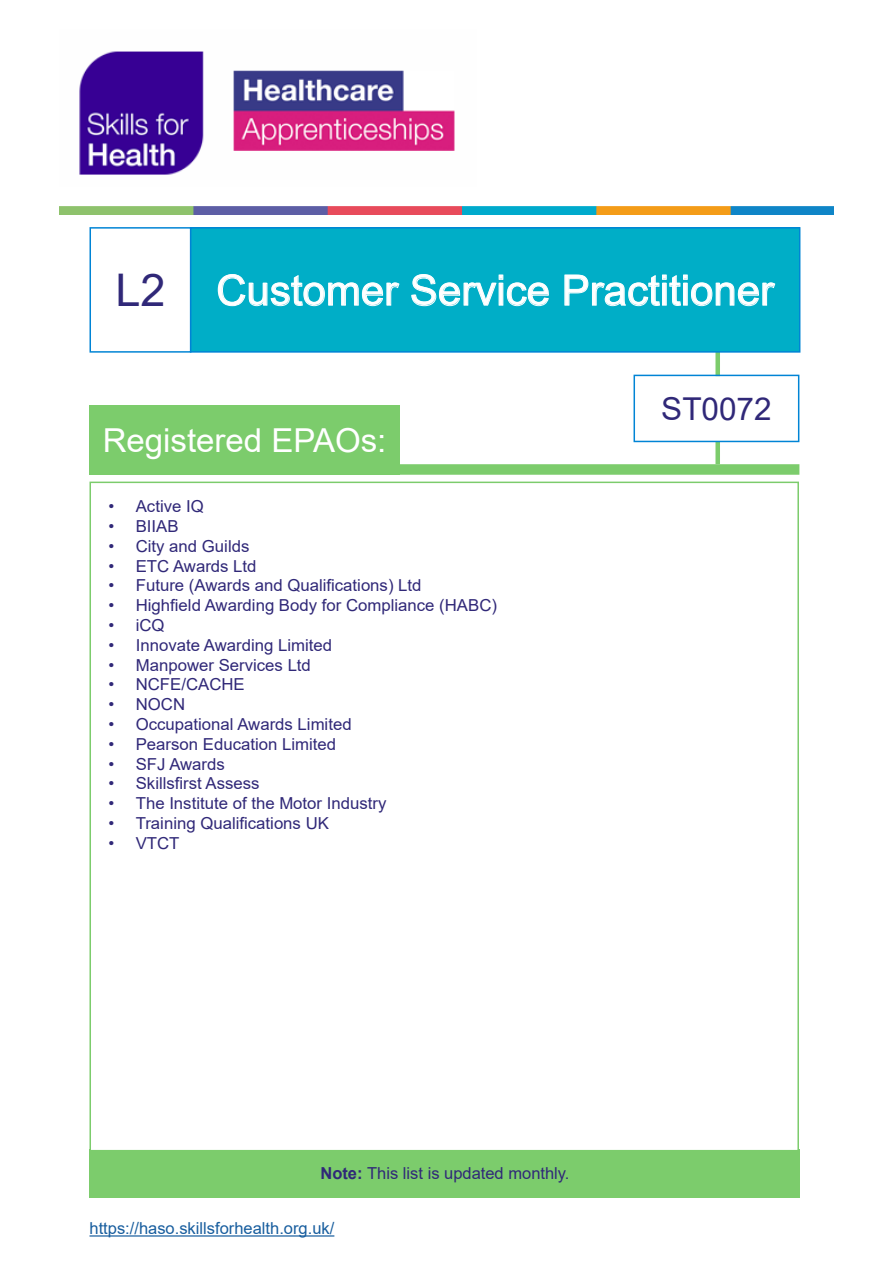
<style>
.page{position:relative;width:893px;height:1263px;background:#fff}
.page>*{position:absolute;margin:0;border:0;box-sizing:border-box;transform-origin:0 0}
.t1{font:45px "Arial";color:#302878}
.t2{font:42px "Arial";color:#fff}
.t3{font:33px "Arial";color:#fff}
.t4{font:31.5px "Arial";color:#302878}
.Body_text{font:16.5px "Arial";color:#302878}
.Heading_three_HASO{font:16.5px "Arial";color:#175d9e}
.s1{font-weight:700}
</style>
<div class="page">
<img style="left:79px;top:51px;width:376px;height:124px">
<img style="left:60px;top:207px;width:773px;height:7px">
<div style="left:89px;top:1149px;width:711px;height:48px;background:#7ccc6c"></div>
<div style="left:400px;top:464px;width:399px;height:11px;background:#7ccc6c"></div>
<div style="left:715px;top:352px;width:5px;height:24px;background:#7ccc6c"></div>
<div style="left:715px;top:442px;width:5px;height:22px;background:#7ccc6c"></div>
<div style="left:633px;top:375px;width:166px;height:67px;border:2px solid #0084d5"></div>
<div style="left:89px;top:227px;width:102px;height:126px;border:2px solid #0084d5"></div>
<div style="left:89px;top:405px;width:311px;height:70px;background:#7ccc6c"></div>
<div style="left:191px;top:228px;width:609px;height:124px;background:#00aec7"></div>
<svg style="left:218px;top:274px;width:182px;height:32px"></svg>
<svg style="left:411px;top:274px;width:138px;height:32px"></svg>
<svg style="left:564px;top:274px;width:211px;height:32px"></svg>
<div style="left:190px;top:227px;width:610px;height:126px;border:2px solid #0084d5"></div>
<hr style="left:89px;top:1235px;width:245px;height:1px;background:#175d9e">
<p class="t1" style="left:115px;top:259px;width:52px">L2</p>
<p class="t2" style="left:216px;top:261px;width:559px">Customer Service Practitioner</p>
<p class="t4" style="left:661px;top:387px;width:112px">ST0072</p>
<p class="t3" style="left:103px;top:418px;width:285px">Registered EPAOs:</p>
<p class="Body_text" style="left:108px;top:495px;width:97px">• Active IQ</p>
<p class="Body_text" style="left:108px;top:515px;width:72px">• BIIAB</p>
<p class="Body_text" style="left:108px;top:534px;width:143px">• City and Guilds</p>
<p class="Body_text" style="left:108px;top:554px;width:150px">• ETC Awards Ltd</p>
<p class="Body_text" style="left:108px;top:574px;width:315px">• Future (Awards and Qualifications) Ltd</p>
<p class="Body_text" style="left:108px;top:594px;width:390px">• Highfield Awarding Body for Compliance (HABC)</p>
<p class="Body_text" style="left:108px;top:614px;width:58px">• iCQ</p>
<p class="Body_text" style="left:108px;top:633px;width:225px">• Innovate Awarding Limited</p>
<p class="Body_text" style="left:108px;top:653px;width:204px">• Manpower Services Ltd</p>
<p class="Body_text" style="left:108px;top:673px;width:138px">• NCFE/CACHE</p>
<p class="Body_text" style="left:108px;top:693px;width:78px">• NOCN</p>
<p class="Body_text" style="left:108px;top:713px;width:245px">• Occupational Awards Limited</p>
<p class="Body_text" style="left:108px;top:732px;width:229px">• Pearson Education Limited</p>
<p class="Body_text" style="left:108px;top:752px;width:118px">• SFJ Awards</p>
<p class="Body_text" style="left:108px;top:772px;width:153px">• Skillsfirst Assess</p>
<p class="Body_text" style="left:108px;top:792px;width:280px">• The Institute of the Motor Industry</p>
<p class="Body_text" style="left:108px;top:812px;width:222px">• Training Qualifications UK</p>
<p class="Body_text" style="left:108px;top:831px;width:73px">• VTCT</p>
<p class="Body_text" style="left:320px;top:1162px;width:251px"><span class="s1">Note:</span> This list is updated monthly.</p>
<p class="Heading_three_HASO" style="left:89px;top:1217px;width:246px">https://haso.skillsforhealth.org.uk/</p>
</div>
